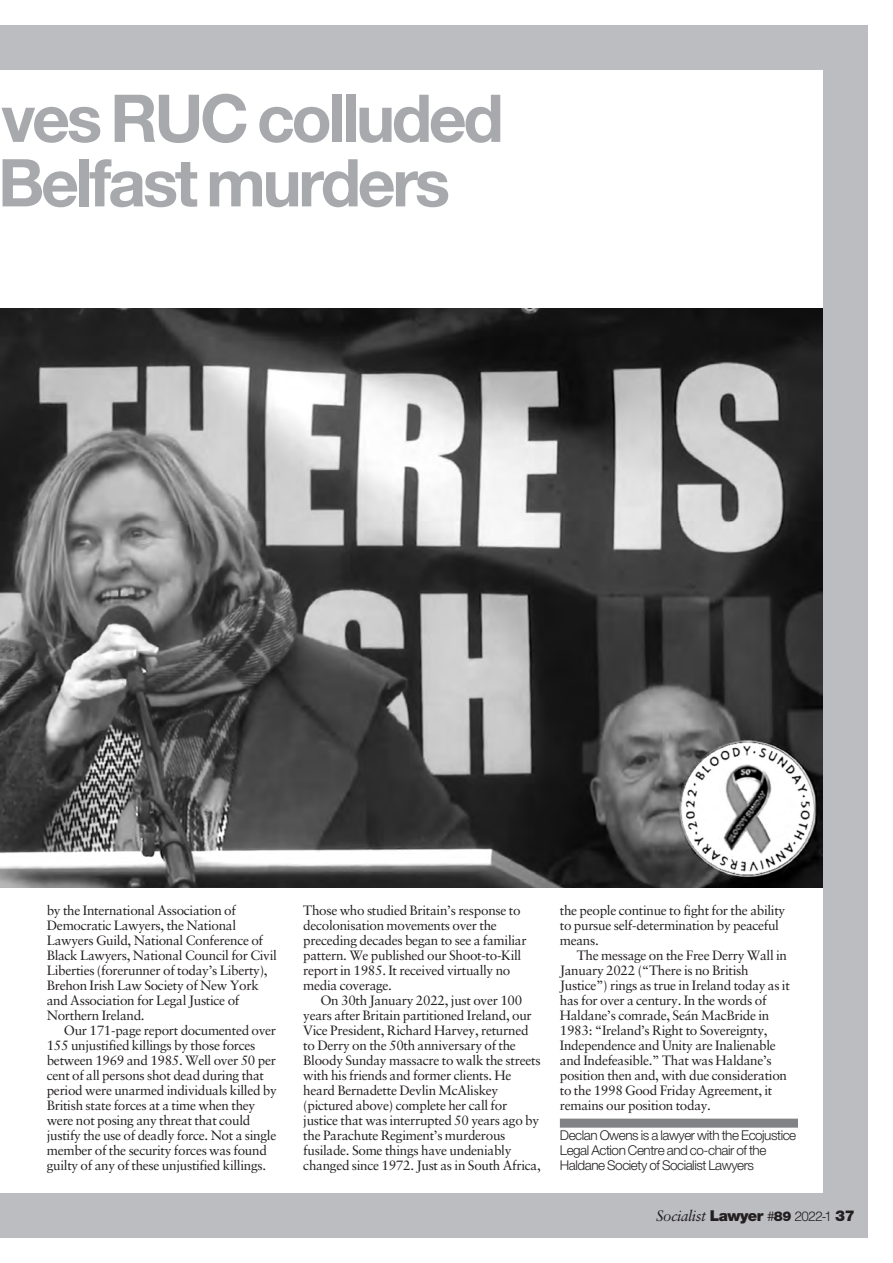
<style>
.page{position:relative;width:893px;height:1263px;background:#fff}
.page>*{position:absolute;margin:0;border:0;box-sizing:border-box;transform-origin:0 0}
.t1{font:700 66px/64.5px "Helvetica Neue LT Std";letter-spacing:-.05em;color:#a8a9ad}
.t2{font:italic 15px "Sabon";letter-spacing:-.03em;color:#231f20}
.t3{font:13.5px/15px "Sabon LT Std";letter-spacing:-.02em;color:#231f20}
.t4{font:300 13.5px/15px "Helvetica Neue LT Pro";letter-spacing:-.035em;color:#231f20}
.s1{font-family:"Helvetica Neue LT Pro";font-weight:900;font-style:normal}
.s2{font-family:"Helvetica";font-weight:300;font-style:normal;font-size:13.5px}
.s3{font-family:"Helvetica Neue LT Pro";font-weight:900;font-style:normal;font-size:13.5px}
</style>
<div class="page">
<div style="left:0;top:1193px;width:867px;height:44px;background:#bcbdc0"></div>
<div style="left:0;top:26px;width:867px;height:44px;background:#bcbdc0"></div>
<div style="left:823px;top:26px;width:44px;height:1211px;background:#bcbdc0"></div>
<div style="left:560px;top:1119px;width:238px;height:9px;background:#808285"></div>
<img style="left:0;top:309px;width:823px;height:579px">
<p class="t1" style="left:-2px;top:87px;width:507px">ves RUC colluded<br>Belfast murders</p>
<p class="t3" style="left:47px;top:904px;width:232px">by the International Association of Democratic Lawyers, the National Lawyers Guild, National Conference of Black Lawyers, National Council for Civil Liberties (forerunner of today’s Liberty), Brehon Irish Law Society of New York and Association for Legal Justice of Northern Ireland.</p>
<p class="t3" style="left:47px;top:1024px;width:232px;text-indent:17px">Our 171-page report documented over 155 unjustified killings by those forces between 1969 and 1985. Well over 50 per cent of all persons shot dead during that period were unarmed individuals killed by British state forces at a time when they were not posing any threat that could justify the use of deadly force. Not a single member of the security forces was found guilty of any of these unjustified killings.</p>
<p class="t3" style="left:303px;top:904px;width:225px">Those who studied Britain’s response to decolonisation movements over the preceding decades began to see a familiar pattern. We published our Shoot-to-Kill report in 1985. It received virtually no media coverage.</p>
<p class="t3" style="left:303px;top:994px;width:239px;text-indent:17px">On 30th January 2022, just over 100 years after Britain partitioned Ireland, our Vice President, Richard Harvey, returned to Derry on the 50th anniversary of the Bloody Sunday massacre to walk the streets with his friends and former clients. He heard Bernadette Devlin McAliskey (pictured above) complete her call for justice that was interrupted 50 years ago by the Parachute Regiment’s murderous fusilade. Some things have undeniably changed since 1972. Just as in South Africa,</p>
<p class="t3" style="left:560px;top:904px;width:227px">the people continue to fight for the ability to pursue self-determination by peaceful means.</p>
<p class="t3" style="left:560px;top:949px;width:231px;text-indent:17px">The message on the Free Derry Wall in January 2022 (“There is no British Justice”) rings as true in Ireland today as it has for over a century. In the words of Haldane’s comrade, Seán MacBride in 1983: “Ireland’s Right to Sovereignty, Independence and Unity are Inalienable and Indefeasible.” That was Haldane’s position then and, with due consideration to the 1998 Good Friday Agreement, it remains our position today.</p>
<p class="t4" style="left:560px;top:1129px;width:238px">Declan Owens is a lawyer with the Ecojustice<br>Legal Action Centre and co-chair of the<br>Haldane Society of Socialist Lawyers</p>
<p class="t2" style="left:656px;top:1209px;width:200px">Socialist <span class="s1">Lawyer</span> <span class="s2">#</span><span class="s3">89</span> <span class="s2">2022-1</span> <span class="s1">37</span></p>
</div>
